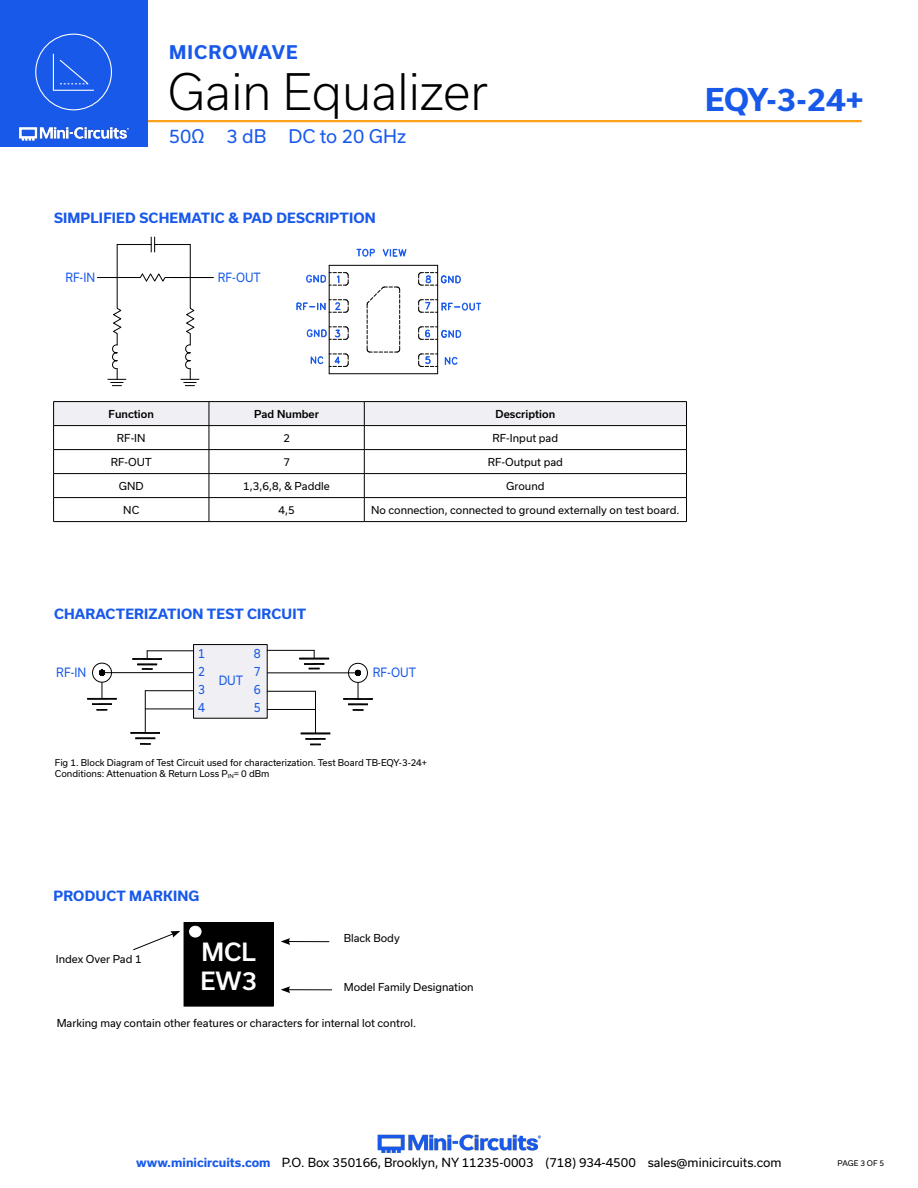
<style>
.page{position:relative;width:918px;height:1188px;background:#fff}
.page>*{position:absolute;margin:0;border:0;box-sizing:border-box;transform-origin:0 0}
.t1{font:300 48px "Usual";color:#000}
.t2{font:700 30px "Usual";color:#1859ea}
.t3{font:500 24px "Usual";color:#fff}
.t4{font:18px "Usual";color:#1859ea}
.t5{font:700 18px "Usual";letter-spacing:.06em;color:#1859ea}
.Blue_Headers{font:700 13.5px "Usual";letter-spacing:.015em;color:#1859ea}
.t6{font:12.3px/18px "Usual";color:#1859ea;text-align:justify;scale:.9 1}
.t7{font:12.15px "Usual";color:#1859ea;scale:.9 1}
.t8{font:12px "Usual";color:#000}
.Table_Body_Center{font:10.5px "Usual";color:#000}
.Product_Marking_Copy{font:10.5px "Usual";color:#000}
.Table_Header_Center{font:500 10.5px "Usual";color:#000}
.Notes{font:9px "Usual";color:#000}
.t9{font:7.5px "Usual";color:#000}
.s1{font-weight:700;color:#1859ea}
</style>
<div class="page">
<hr style="left:129px;top:120px;width:733px;height:2px;background:#faa21b">
<div style="left:0;top:0;width:147px;height:147px;background:#1859ea"></div>
<hr style="left:917px;top:0;width:1px;height:147px;background:#1859ea">
<img style="left:19px;top:126px;width:110px;height:15px">
<div style="left:35px;top:34px;width:77px;height:76px;border:1px solid #fff;border-radius:50%"></div>
<svg style="left:52px;top:53px;width:42px;height:38px"></svg>
<img style="left:377px;top:1134px;width:164px;height:19px">
<hr style="left:53px;top:401px;width:156px;height:1px;background:#000">
<hr style="left:209px;top:401px;width:155px;height:1px;background:#000">
<hr style="left:364px;top:401px;width:323px;height:1px;background:#000">
<svg style="left:53px;top:402px;width:634px;height:119px"></svg>
<hr style="left:53px;top:521px;width:156px;height:1px;background:#000">
<hr style="left:209px;top:521px;width:155px;height:1px;background:#000">
<hr style="left:364px;top:521px;width:323px;height:1px;background:#000">
<hr style="left:329px;top:265px;width:1px;height:109px;background:#000">
<hr style="left:329px;top:373px;width:109px;height:1px;background:#000">
<hr style="left:437px;top:265px;width:1px;height:109px;background:#000">
<hr style="left:329px;top:265px;width:109px;height:1px;background:#000">
<svg style="left:367px;top:287px;width:33px;height:66px"></svg>
<svg style="left:418px;top:354px;width:20px;height:13px"></svg>
<svg style="left:418px;top:299px;width:63px;height:14px"></svg>
<svg style="left:297px;top:299px;width:52px;height:14px"></svg>
<svg style="left:306px;top:272px;width:43px;height:14px"></svg>
<svg style="left:307px;top:327px;width:42px;height:13px"></svg>
<svg style="left:310px;top:354px;width:39px;height:13px"></svg>
<svg style="left:418px;top:272px;width:43px;height:14px"></svg>
<svg style="left:418px;top:327px;width:43px;height:13px"></svg>
<svg style="left:444px;top:357px;width:14px;height:8px"></svg>
<svg style="left:357px;top:249px;width:18px;height:8px"></svg>
<svg style="left:382px;top:249px;width:25px;height:8px"></svg>
<svg style="left:97px;top:237px;width:115px;height:149px"></svg>
<hr style="left:170px;top:277px;width:43px;height:1px;background:#000">
<hr style="left:267px;top:673px;width:89px;height:1px;background:#000">
<div style="left:194px;top:645px;width:73px;height:73px;background:#efeff4"></div>
<div style="left:193px;top:644px;width:75px;height:75px;border:1px solid #000"></div>
<svg style="left:131px;top:732px;width:29px;height:13px"></svg>
<hr style="left:145px;top:691px;width:1px;height:42px;background:#000">
<hr style="left:145px;top:709px;width:49px;height:1px;background:#000">
<hr style="left:145px;top:690px;width:49px;height:1px;background:#000">
<svg style="left:301px;top:733px;width:29px;height:12px"></svg>
<hr style="left:315px;top:691px;width:1px;height:42px;background:#000">
<hr style="left:267px;top:709px;width:48px;height:1px;background:#000">
<hr style="left:267px;top:691px;width:48px;height:1px;background:#000">
<hr style="left:104px;top:672px;width:89px;height:1px;background:#000">
<svg style="left:87px;top:650px;width:75px;height:61px"></svg>
<hr style="left:147px;top:650px;width:47px;height:1px;background:#000">
<svg style="left:299px;top:649px;width:74px;height:62px"></svg>
<hr style="left:267px;top:650px;width:47px;height:1px;background:#000">
<div style="left:184px;top:923px;width:89px;height:83px;background:#000"></div>
<div style="left:184px;top:922px;width:90px;height:84px;border:1px solid #000"></div>
<div style="left:190px;top:926px;width:11px;height:11px;background:#fff;border-radius:50%"></div>
<div style="left:189px;top:926px;width:12px;height:11px;border:1px solid #fff;border-radius:50%"></div>
<hr style="left:288px;top:941px;width:41px;height:1px;background:#000">
<svg style="left:281px;top:938px;width:9px;height:7px"></svg>
<hr style="left:288px;top:989px;width:44px;height:1px;background:#000">
<svg style="left:281px;top:986px;width:9px;height:7px"></svg>
<svg style="left:133px;top:931px;width:47px;height:20px"></svg>
<h3 class="t5" style="left:169px;top:42px;width:130px">MICROWAVE</h3>
<h1 class="t1" style="left:168px;top:65px;width:322px">Gain Equalizer</h1>
<h3 class="t4" style="left:169px;top:125px;width:239px">50Ω 3 dB DC to 20 GHz</h3>
<p class="Blue_Headers" style="left:54px;top:210px;width:323px">SIMPLIFIED SCHEMATIC &amp; PAD DESCRIPTION</p>
<p class="t7" style="left:65px;top:271px;width:35px">RF-IN</p>
<p class="t7" style="left:218px;top:271px;width:49px">RF-OUT</p>
<h2 class="t2" style="left:705px;top:82px;width:160px">EQY-3-24+</h2>
<p class="Table_Header_Center" style="left:109px;top:408px;width:47px">Function</p>
<p class="Table_Header_Center" style="left:254px;top:408px;width:66px">Pad Number</p>
<p class="Table_Header_Center" style="left:496px;top:408px;width:61px">Description</p>
<p class="Table_Body_Center" style="left:117px;top:432px;width:30px">RF-IN</p>
<p class="Table_Body_Center" style="left:283px;top:432px;width:8px">2</p>
<p class="Table_Body_Center" style="left:493px;top:432px;width:67px">RF-Input pad</p>
<p class="Table_Body_Center" style="left:111px;top:456px;width:43px">RF-OUT</p>
<p class="Table_Body_Center" style="left:283px;top:456px;width:8px">7</p>
<p class="Table_Body_Center" style="left:488px;top:456px;width:77px">RF-Output pad</p>
<p class="Table_Body_Center" style="left:119px;top:480px;width:26px">GND</p>
<p class="Table_Body_Center" style="left:243px;top:480px;width:88px">1,3,6,8, &amp; Paddle</p>
<p class="Table_Body_Center" style="left:506px;top:480px;width:40px">Ground</p>
<p class="Table_Body_Center" style="left:123px;top:504px;width:17px">NC</p>
<p class="Table_Body_Center" style="left:279px;top:504px;width:18px">4,5</p>
<p class="Table_Body_Center" style="left:371px;top:504px;width:310px">No connection, connected to ground externally on test board.</p>
<p class="Blue_Headers" style="left:54px;top:606px;width:254px">CHARACTERIZATION TEST CIRCUIT</p>
<p class="t6" style="left:198px;top:644px;width:9px">1<br>2<br>3</p>
<p class="t6" style="left:254px;top:645px;width:9px">8<br>7<br>6</p>
<p class="t6" style="left:56px;top:664px;width:35px">RF-IN</p>
<p class="t6" style="left:373px;top:664px;width:50px">RF-OUT</p>
<p class="t6" style="left:219px;top:672px;width:29px">DUT</p>
<p class="t6" style="left:198px;top:698px;width:9px">4</p>
<p class="t6" style="left:254px;top:699px;width:9px">5</p>
<p class="Notes" style="left:55px;top:757px;width:374px">Fig 1. Block Diagram of Test Circuit used for characterization. Test Board TB-EQY-3-24+</p>
<p class="Notes" style="left:55px;top:768px;width:216px">Conditions: Attenuation &amp; Return Loss P<sub>IN</sub>= 0 dBm</p>
<p class="Blue_Headers" style="left:54px;top:889px;width:147px">PRODUCT MARKING</p>
<p class="Product_Marking_Copy" style="left:56px;top:953px;width:87px">Index Over Pad 1</p>
<p class="t3" style="left:202px;top:938px;width:56px">MCL</p>
<p class="t3" style="left:201px;top:967px;width:58px">EW3</p>
<p class="Product_Marking_Copy" style="left:344px;top:932px;width:57px">Black Body</p>
<p class="Product_Marking_Copy" style="left:344px;top:981px;width:131px">Model Family Designation</p>
<p class="Product_Marking_Copy" style="left:57px;top:1017px;width:361px">Marking may contain other features or characters for internal lot control.</p>
<p class="t8" style="left:136px;top:1156px;width:647px"><span class="s1">www.minicircuits.com</span> P.O. Box 350166, Brooklyn, NY 11235-0003 (718) 934-4500 sales@minicircuits.com</p>
<p class="t9" style="left:838px;top:1159px;width:48px">PAGE 3 OF 5</p>
</div>
